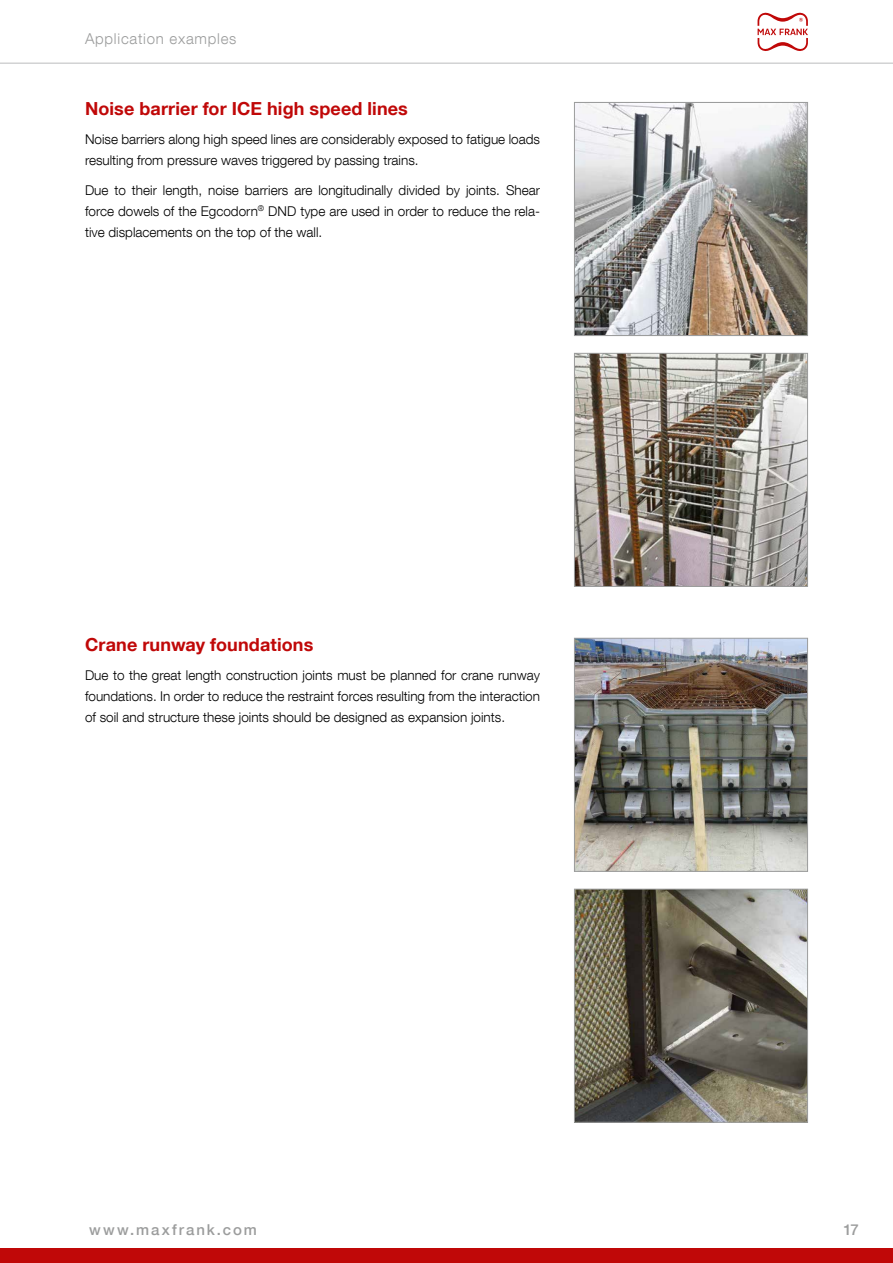
<style>
.page{position:relative;width:893px;height:1263px;background:#fff}
.page>*{position:absolute;margin:0;border:0;box-sizing:border-box;transform-origin:0 0}
.t1{font:700 18px "Helvetica Neue LT Com";letter-spacing:.005em;color:#c00808}
.t2{font:300 15px "Helvetica Neue LT Com";letter-spacing:.05em;color:#9c9d9d}
.t3{font:500 15px "Helvetica Neue LT Com";letter-spacing:.13em;color:#9c9d9d}
.t4{font:300 13.5px/21px "Helvetica Neue LT Com";color:#000;text-align:justify}
</style>
<div class="page">
<img style="left:576px;top:355px;width:230px;height:230px">
<div style="left:574px;top:353px;width:234px;height:234px;border:1px solid #9c9d9d"></div>
<img style="left:576px;top:640px;width:230px;height:230px">
<div style="left:574px;top:638px;width:234px;height:234px;border:1px solid #9c9d9d"></div>
<img style="left:576px;top:891px;width:230px;height:230px">
<div style="left:574px;top:889px;width:234px;height:234px;border:1px solid #9c9d9d"></div>
<img style="left:576px;top:104px;width:230px;height:230px">
<div style="left:574px;top:102px;width:234px;height:234px;border:1px solid #9c9d9d"></div>
<div style="left:0;top:1248px;width:893px;height:15px;background:#c00808"></div>
<svg style="left:757px;top:13px;width:51px;height:38px"></svg>
<hr style="left:0;top:63px;width:893px;height:1px;background:#bbbcbd">
<p class="t2" style="left:85px;top:29px;width:153px">Application examples</p>
<h1 class="t1" style="left:85px;top:97px;width:324px">Noise barrier for ICE high speed lines</h1>
<p class="t4" style="left:85px;top:129px;width:456px">Noise barriers along high speed lines are considerably exposed to fatigue loads resulting from pressure waves triggered by passing trains.</p>
<p class="t4" style="left:85px;top:179px;width:457px">Due to their length, noise barriers are longitudinally divided by joints. Shear force dowels of the Egcodorn<sup>®</sup> DND type are used in order to reduce the rela&shy;tive displacements on the top of the wall.</p>
<h1 class="t1" style="left:85px;top:633px;width:230px">Crane runway foundations</h1>
<p class="t4" style="left:85px;top:665px;width:457px">Due to the great length construction joints must be planned for crane runway foundations. In order to reduce the restraint forces resulting from the interaction of soil and structure these joints should be designed as expansion joints.</p>
<p class="t3" style="left:89px;top:1221px;width:169px">www.maxfrank.com</p>
<p class="t3" style="left:843px;top:1221px;width:17px">17</p>
</div>
